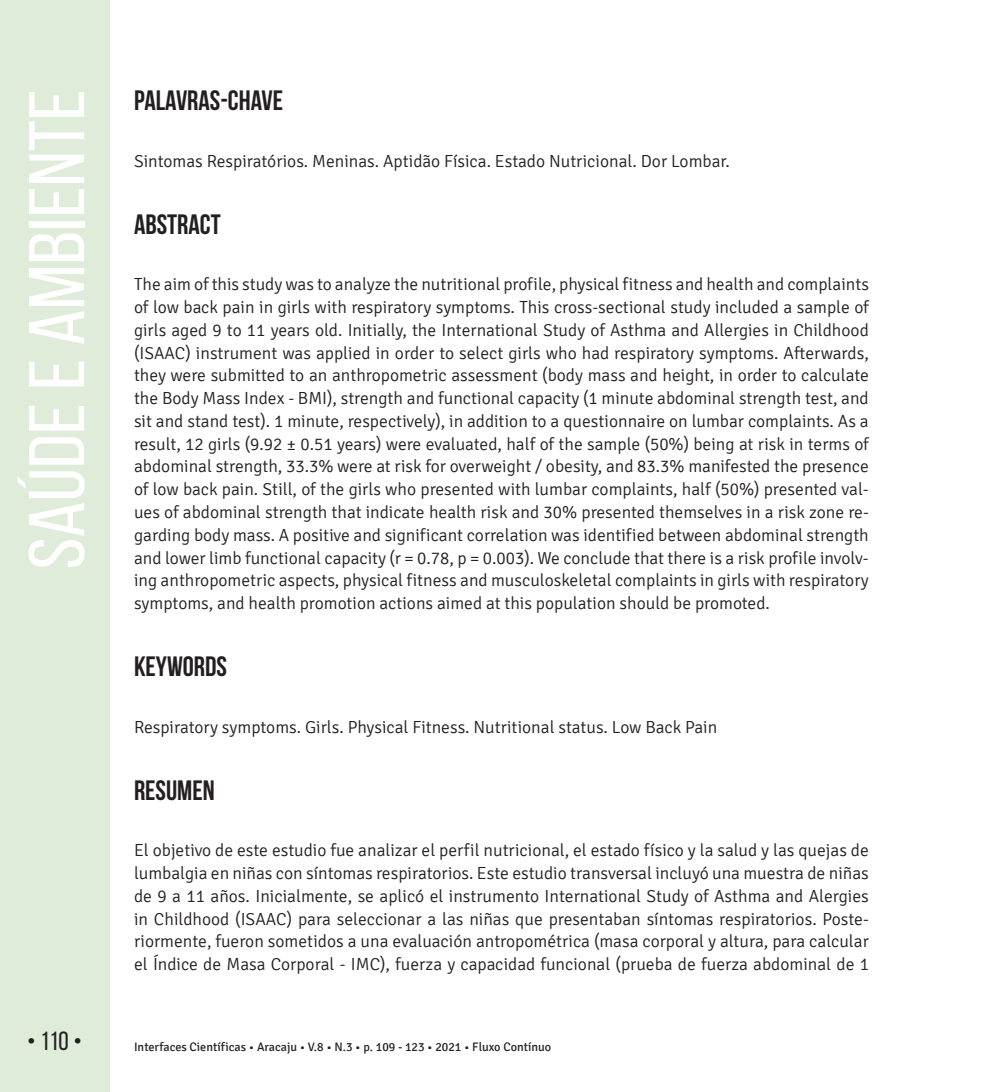
<style>
.page{position:relative;width:993px;height:1092px;background:#fff}
.page>*{position:absolute;margin:0;border:0;box-sizing:border-box;transform-origin:0 0}
.t1{font:78.75px "Bebas Neue";color:#fff;scale:1.09 1}
.t2{font:700 28px "Bebas Neue";color:#231f20}
.t3{font:26.25px "Bebas Neue";color:#231f20}
.t4{font:300 17.5px/22.8px "Signika";color:#231f20;text-align:justify}
.t5{font:12.25px "Signika";color:#231f20}
</style>
<div class="page">
<div style="left:0;top:0;width:109px;height:1091px;background:#deecd9"></div>
<h1 class="t1" style="left:14px;top:569px;width:442px;rotate:-90deg">Saúde e Ambiente</h1>
<h2 class="t2" style="left:134px;top:85px;width:150px">PALAVRAS-CHAVE</h2>
<p class="t4" style="left:134px;top:150px;width:597px">Sintomas Respiratórios. Meninas. Aptidão Física. Estado Nutricional. Dor Lombar.</p>
<h2 class="t2" style="left:134px;top:209px;width:88px">ABSTRACT</h2>
<p class="t4" style="left:134px;top:273px;width:736px">The aim of this study was to analyze the nutritional profile, physical fitness and health and complaints of low back pain in girls with respiratory symptoms. This cross-sectional study included a sample of girls aged 9 to 11 years old. Initially, the International Study of Asthma and Allergies in Childhood (ISAAC) instrument was applied in order to select girls who had respiratory symptoms. Afterwards, they were submitted to an anthropometric assessment (body mass and height, in order to calculate the Body Mass Index - BMI), strength and functional capacity (1 minute abdominal strength test, and sit and stand test). 1 minute, respectively), in addition to a questionnaire on lumbar complaints. As a result, 12 girls (9.92 ± 0.51 years) were evaluated, half of the sample (50%) being at risk in terms of abdominal strength, 33.3% were at risk for overweight / obesity, and 83.3% manifested the presence of low back pain. Still, of the girls who presented with lumbar complaints, half (50%) presented val&shy;ues of abdominal strength that indicate health risk and 30% presented themselves in a risk zone re&shy;garding body mass. A positive and significant correlation was identified between abdominal strength and lower limb functional capacity (r = 0.78, p = 0.003). We conclude that there is a risk profile involv&shy;ing anthropometric aspects, physical fitness and musculoskeletal complaints in girls with respiratory symptoms, and health promotion actions aimed at this population should be promoted.</p>
<h2 class="t2" style="left:134px;top:651px;width:94px">KEYWORDS</h2>
<p class="t4" style="left:134px;top:715px;width:584px">Respiratory symptoms. Girls. Physical Fitness. Nutritional status. Low Back Pain</p>
<h2 class="t2" style="left:134px;top:774px;width:82px">RESUMEN</h2>
<p class="t4" style="left:134px;top:839px;width:736px">El objetivo de este estudio fue analizar el perfil nutricional, el estado físico y la salud y las quejas de lumbalgia en niñas con síntomas respiratorios. Este estudio transversal incluyó una muestra de niñas de 9 a 11 años. Inicialmente, se aplicó el instrumento International Study of Asthma and Alergies in Childhood (ISAAC) para seleccionar a las niñas que presentaban síntomas respiratorios. Poste&shy;riormente, fueron sometidos a una evaluación antropométrica (masa corporal y altura, para calcular el Índice de Masa Corporal - IMC), fuerza y capacidad funcional (prueba de fuerza abdominal de 1</p>
<h3 class="t3" style="left:27px;top:1026px;width:56px">• 110 •</h3>
<p class="t5" style="left:134px;top:1040px;width:418px">Interfaces Científicas • Aracaju • V.8 • N.3 • p. 109 - 123 • 2021 • Fluxo Contínuo</p>
</div>
